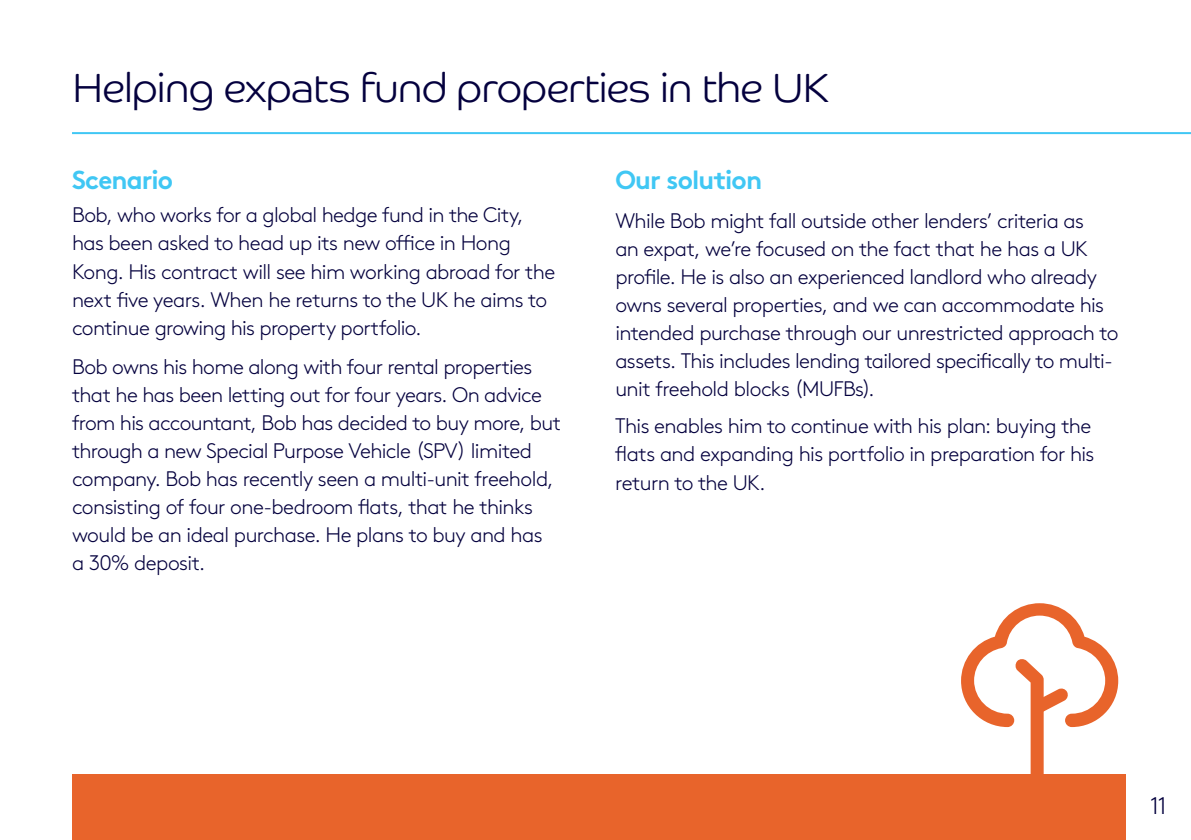
<style>
.page{position:relative;width:1191px;height:840px;background:#fff}
.page>*{position:absolute;margin:0;border:0;box-sizing:border-box;transform-origin:0 0}
.t1{font:300 41px "Co Headline";letter-spacing:-.01em;color:#04003e}
.t2{font:700 26px "Brown";letter-spacing:-.035em;color:#40c7f4}
.t3{font:300 24px "Brown";color:#04003e}
.t4{font:300 21px/28px "Brown";letter-spacing:-.03em;color:#04003e}
</style>
<div class="page">
<div style="left:72px;top:774px;width:1053px;height:65px;background:#e8642b"></div>
<hr style="left:72px;top:132px;width:1119px;height:2px;background:#40c7f4">
<svg style="left:961px;top:603px;width:157px;height:171px"></svg>
<h1 class="t1" style="left:73px;top:64px;width:757px">Helping expats fund properties in the UK</h1>
<p class="t2" style="left:72px;top:158px;width:103px">Scenario</p>
<p class="t4" style="left:72px;top:199px;width:485px">Bob, who works for a global hedge fund in the City, has been asked to head up its new office in Hong Kong. His contract will see him working abroad for the next five years. When he returns to the UK he aims to continue growing his property portfolio.</p>
<p class="t4" style="left:72px;top:351px;width:491px">Bob owns his home along with four rental properties that he has been letting out for four years. On advice from his accountant, Bob has decided to buy more, but through a new Special Purpose Vehicle (SPV) limited company. Bob has recently seen a multi-unit freehold, consisting of four one-bedroom flats, that he thinks would be an ideal purchase. He plans to buy and has<br>a 30% deposit.</p>
<p class="t2" style="left:615px;top:158px;width:148px">Our solution</p>
<p class="t4" style="left:615px;top:205px;width:504px">While Bob might fall outside other lenders’ criteria as<br>an expat, we’re focused on the fact that he has a UK profile. He is also an experienced landlord who already owns several properties, and we can accommodate his intended purchase through our unrestricted approach to assets. This includes lending tailored specifically to multi&shy;unit freehold blocks (MUFBs).</p>
<p class="t4" style="left:615px;top:409px;width:481px">This enables him to continue with his plan: buying the flats and expanding his portfolio in preparation for his return to the UK.</p>
<p class="t3" style="left:1150px;top:787px;width:18px">11</p>
</div>
